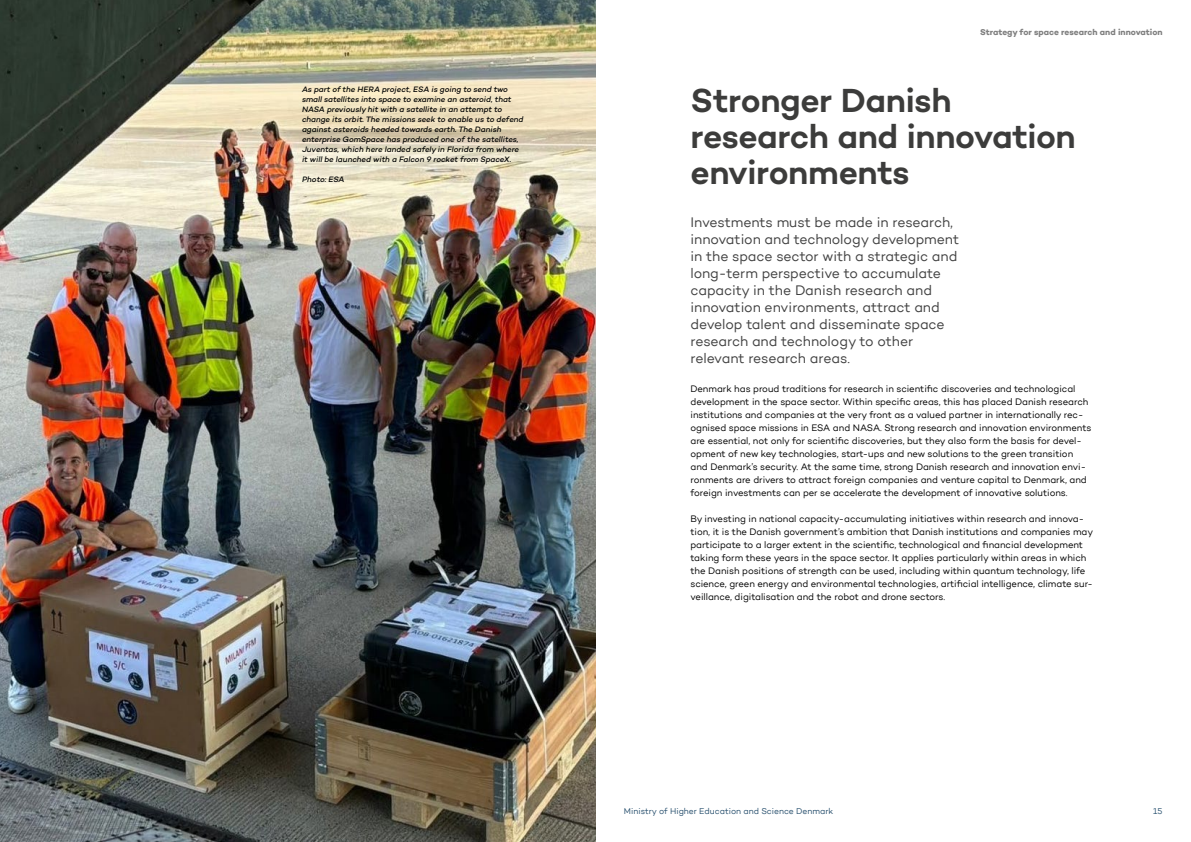
<style>
.page{position:relative;width:1191px;height:842px;background:#fff}
.page>*{position:absolute;margin:0;border:0;box-sizing:border-box;transform-origin:0 0}
.Overskrift_1{font:600 34px/36px "Campton";letter-spacing:-.015em;color:#3c3c3b}
.Underrubrik{font:14px/17px "Campton";letter-spacing:-.005em;color:#404040}
.Brød{font:9.5px/13px "Campton";letter-spacing:-.005em;color:#000}
.t1{font:8.5px "Campton";color:#28506e}
.t2{font:700 8.5px "Campton";color:#808080}
.t3{font:8.5px "Campton";color:#27506e}
.Billedtekst{font:italic 500 8px/10px "Campton";letter-spacing:-.005em;color:#010202}
</style>
<div class="page">
<img style="left:0;top:0;width:595px;height:842px">
<p class="Billedtekst" style="left:302px;top:84px;width:223px">As part of the HERA project, ESA is going to send two small satellites into space to examine an asteroid, that NASA previously hit with a satellite in an attempt to change its orbit. The missions seek to enable us to defend against asteroids headed towards earth. The Danish enterprise GomSpace has produced one of the satellites, Juventas, which here landed safely in Florida from where it will be launched with a Falcon 9 rocket from SpaceX.</p>
<p class="Billedtekst" style="left:302px;top:174px;width:44px">Photo: ESA</p>
<p class="t2" style="left:980px;top:27px;width:184px">Strategy for space research and innovation</p>
<p class="Overskrift_1" style="left:690px;top:82px;width:387px">Stronger Danish research and innovation environments</p>
<p class="Underrubrik" style="left:690px;top:213px;width:270px">Investments must be made in research, innovation and technology development in the space sector with a strategic and long-term perspective to accumulate capacity in the Danish research and innovation environments, attract and develop talent and disseminate space research and technology to other relevant research areas.</p>
<p class="Brød" style="left:690px;top:382px;width:402px">Denmark has proud traditions for research in scientific discoveries and technological development in the space sector. Within specific areas, this has placed Danish research institutions and companies at the very front as a valued partner in internationally rec&shy;ognised space missions in ESA and NASA. Strong research and innovation environments are essential, not only for scientific discoveries, but they also form the basis for devel&shy;opment of new key technologies, start-ups and new solutions to the green transition and Denmark’s security. At the same time, strong Danish research and innovation envi&shy;ronments are drivers to attract foreign companies and venture capital to Denmark, and foreign investments can per se accelerate the development of innovative solutions.</p>
<p class="Brød" style="left:690px;top:512px;width:404px">By investing in national capacity-accumulating initiatives within research and innova&shy;tion, it is the Danish government’s ambition that Danish institutions and companies may participate to a larger extent in the scientific, technological and financial development taking form these years in the space sector. It applies particularly within areas in which the Danish positions of strength can be used, including within quantum technology, life science, green energy and environmental technologies, artificial intelligence, climate sur&shy;veillance, digitalisation and the robot and drone sectors.</p>
<p class="t1" style="left:624px;top:805px;width:211px">Ministry of Higher Education and Science Denmark</p>
<p class="t3" style="left:1153px;top:805px;width:11px">15</p>
</div>
